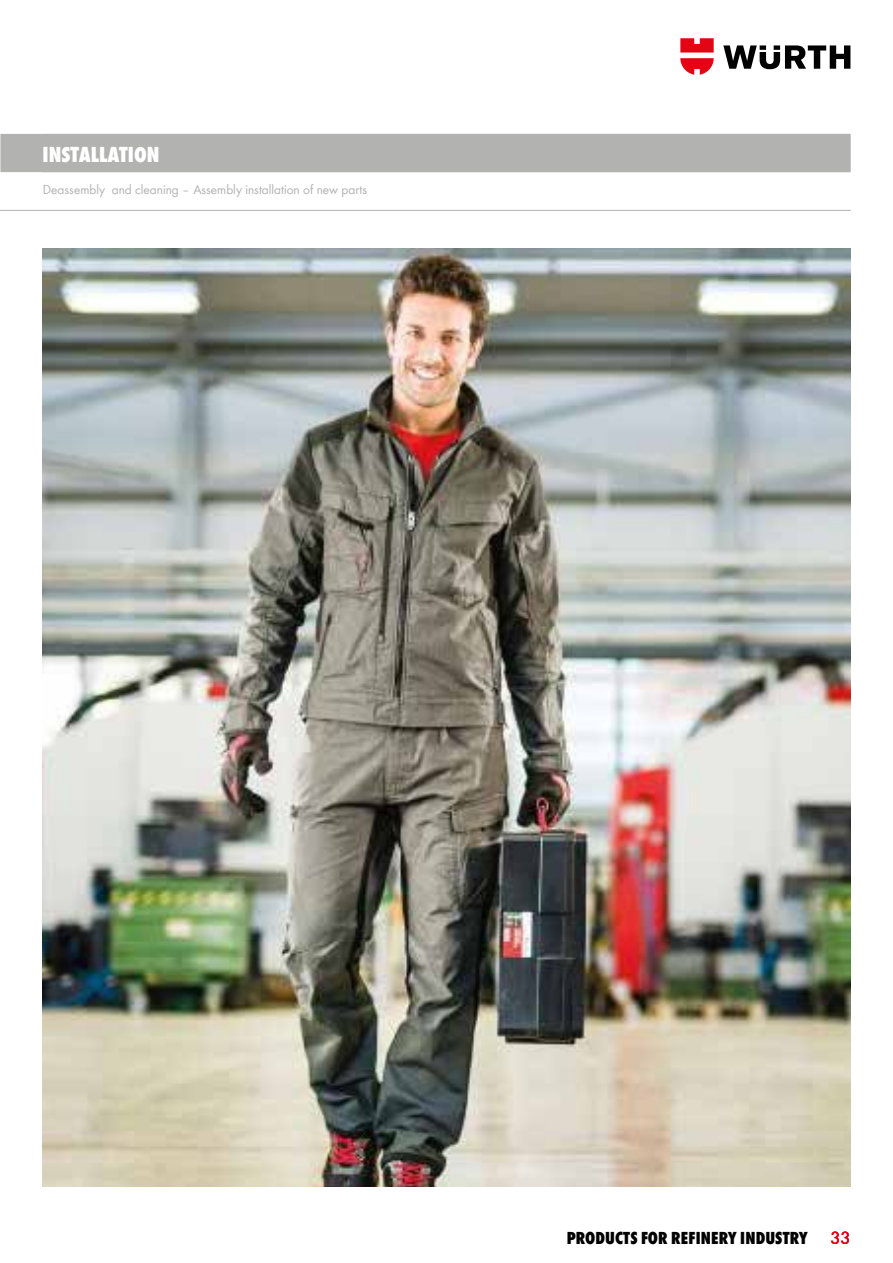
<style>
.page{position:relative;width:893px;height:1263px;background:#fff}
.page>*{position:absolute;margin:0;border:0;box-sizing:border-box;transform-origin:0 0}
.t1{font:22.5px "Wuerth Extra Bold Cond Caps";color:#fff}
.t2{font:800 condensed 18px "Wuerth";letter-spacing:.005em;color:#000}
.t3{font:18px "Wuerth";color:#e30513}
.t4{font:13.5px "Wuerth";color:#b2b2b1}
</style>
<div class="page">
<div style="left:0;top:134px;width:850px;height:38px;background:#b2b2b1"></div>
<hr style="left:0;top:210px;width:851px;height:1px;background:#b2b2b1">
<img style="left:43px;top:249px;width:808px;height:937px">
<svg style="left:723px;top:45px;width:127px;height:24px"></svg>
<svg style="left:680px;top:38px;width:34px;height:37px"></svg>
<h1 class="t1" style="left:43px;top:138px;width:118px">INSTALLATION</h1>
<h1 class="t1" style="left:65px;top:138px;width:118px">INSTALLATION</h1>
<p class="t4" style="left:43px;top:181px;width:326px">Deassembly and cleaning – Assembly installation of new parts</p>
<h2 class="t2" style="left:567px;top:1225px;width:243px">PRODUCTS FOR REFINERY INDUSTRY</h2>
<h2 class="t3" style="left:830px;top:1225px;width:21px">33</h2>
</div>
